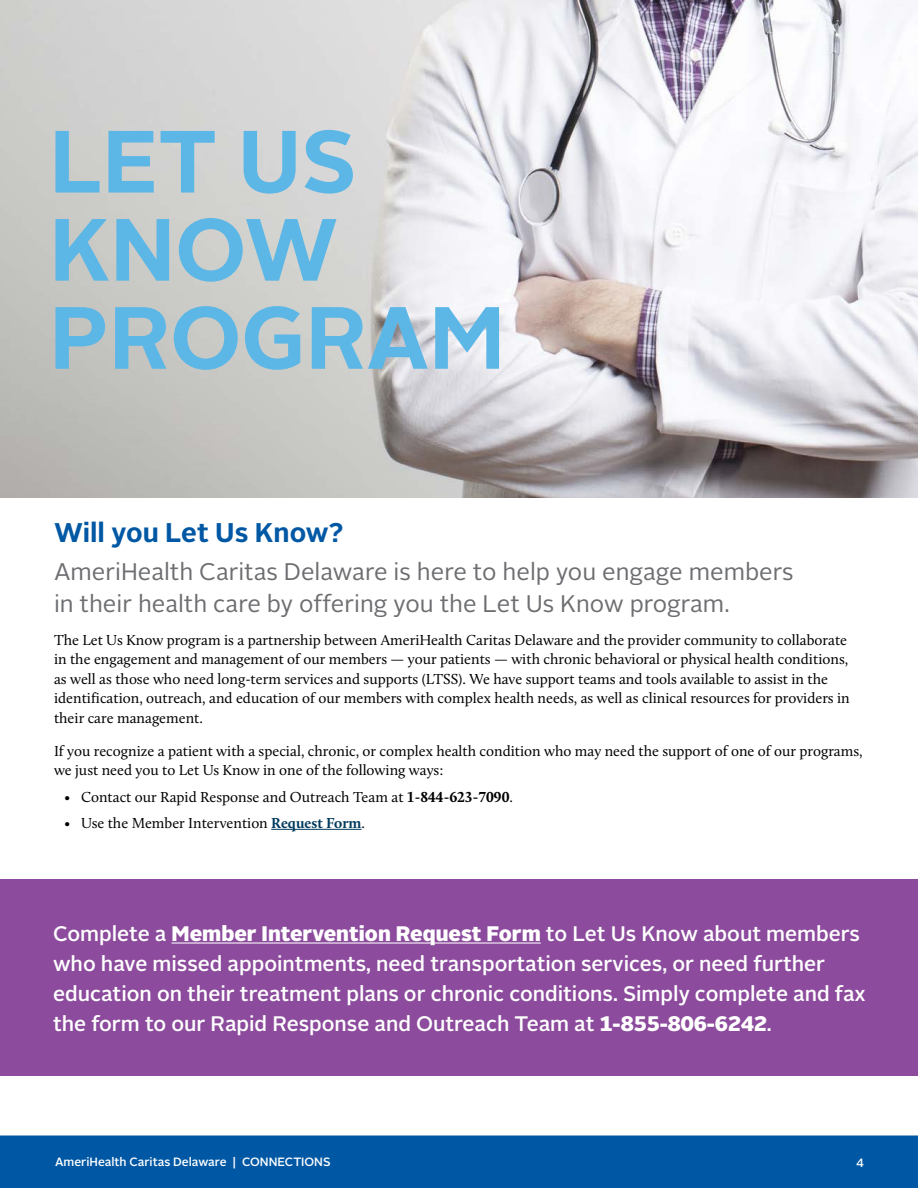
<style>
.page{position:relative;width:918px;height:1188px;background:#fff}
.page>*{position:absolute;margin:0;border:0;box-sizing:border-box;transform-origin:0 0}
.t1{font:700 88.05px/88.1px "Alright Sans";color:#5cb7e7}
.t2{font:700 27px "Alright Sans";color:#0058a4}
.t3{font:24px/31.5px "Alright Sans";color:#6d6e71}
.t4{font:500 21px/30px "Alright Sans";color:#fff}
.t5{font:15px/19.5px "Calluna";color:#000}
.t6{font:500 12px "Alright Sans";color:#fff}
.s1{font-weight:700}
.s2{font-weight:700;color:#003a5d}
.s3{font-weight:900}
</style>
<div class="page">
<img style="left:0;top:0;width:918px;height:497px">
<div style="left:0;top:880px;width:918px;height:196px;background:#8c4b9d"></div>
<div style="left:0;top:1136px;width:918px;height:52px;background:#0058a4"></div>
<hr style="left:172px;top:943px;width:369px;height:1px;background:#fff">
<hr style="left:271px;top:829px;width:91px;height:1px;background:#003a5d">
<h1 class="t1" style="left:50px;top:118px;width:457px">LET US<br>KNOW<br>PROGRAM</h1>
<h2 class="t2" style="left:54px;top:514px;width:291px">Will you Let Us Know?</h2>
<h3 class="t3" style="left:54px;top:557px;width:741px">AmeriHealth Caritas Delaware is here to help you engage members in their health care by offering you the Let Us Know program.</h3>
<p class="t5" style="left:54px;top:630px;width:797px">The Let Us Know program is a partnership between AmeriHealth Caritas Delaware and the provider community to collaborate in the engagement and management of our members — your patients — with chronic behavioral or physical health conditions, as well as those who need long-term services and supports (LTSS). We have support teams and tools available to assist in the identification, outreach, and education of our members with complex health needs, as well as clinical resources for providers in their care management.</p>
<p class="t5" style="left:54px;top:741px;width:810px">If you recognize a patient with a special, chronic, or complex health condition who may need the support of one of our programs, we just need you to Let Us Know in one of the following ways:</p>
<p class="t5" style="left:64px;top:787px;width:450px">• Contact our Rapid Response and Outreach Team at <span class="s1">1-844-623-7090</span>.</p>
<p class="t5" style="left:64px;top:813px;width:302px">• Use the Member Intervention <span class="s2">Request Form</span>.</p>
<p class="t4" style="left:53px;top:919px;width:814px">Complete a <span class="s3">Member Intervention Request Form</span> to Let Us Know about members who have missed appointments, need transportation services, or need further education on their treatment plans or chronic conditions. Simply complete and fax the form to our Rapid Response and Outreach Team at <span class="s3">1-855-806-6242</span>.</p>
<p class="t6" style="left:55px;top:1154px;width:277px">AmeriHealth Caritas Delaware | CONNECTIONS</p>
<p class="t6" style="left:856px;top:1154px;width:9px">4</p>
</div>
